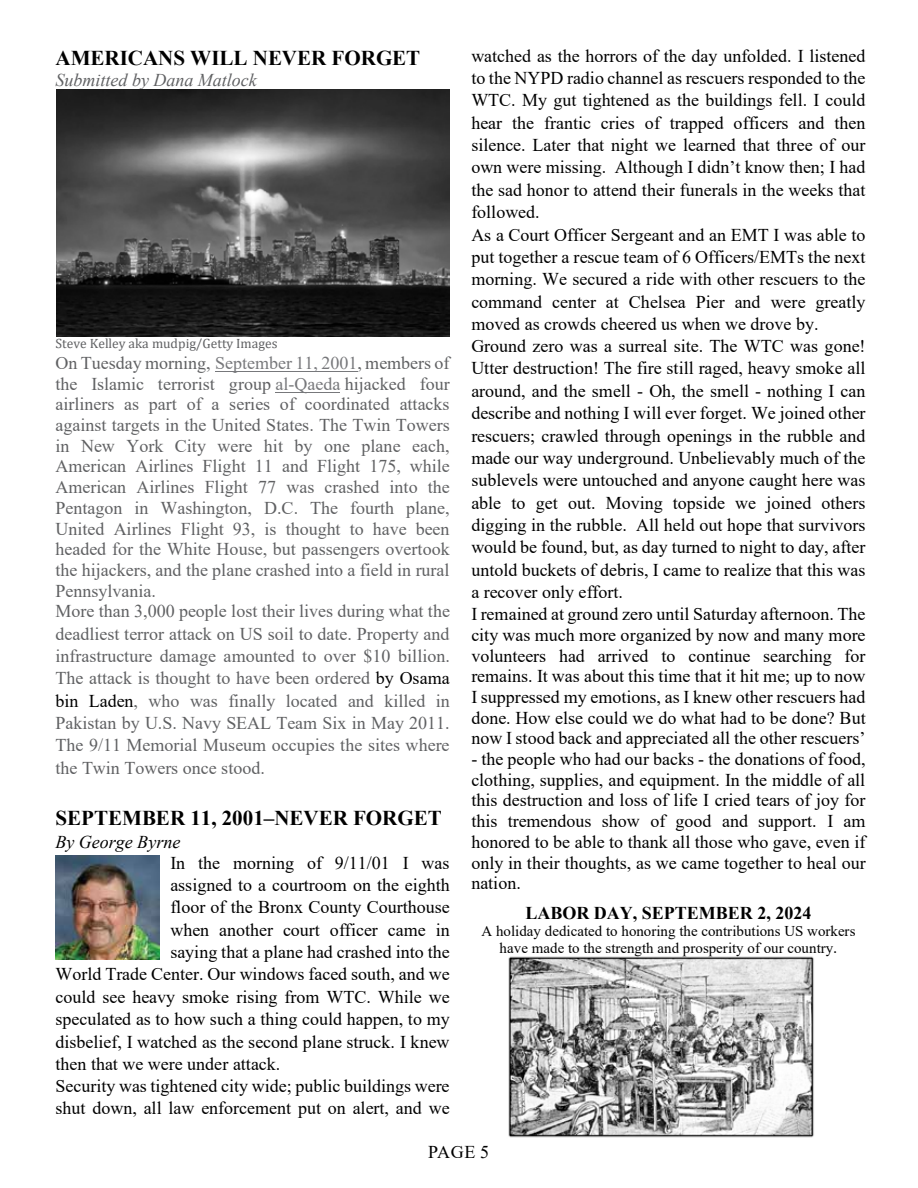
<style>
.page{position:relative;width:918px;height:1188px;background:#fff}
.page>*{position:absolute;margin:0;border:0;box-sizing:border-box;transform-origin:0 0}
.t1{font:700 21px "Times New Roman";color:#000}
.t2{font:18px/22.4px "Times New Roman";color:#000;text-align:justify}
.t3{font:18px/20.7px "Times New Roman";color:#606163}
.t4{font:700 18px "Times New Roman";color:#000}
.t5{font:italic 18px "Times New Roman";color:#606163}
.t6{font:italic 18px "Times New Roman";color:#000}
.t7{font:15px/16.5px "Times New Roman";color:#000;text-align:center}
.t8{font:13.5px "Cambria";color:#606163}
.s1{color:#77787b}
.s2{color:#000}
.s3{font-size:16.5px}
</style>
<div class="page">
<img style="left:508px;top:956px;width:306px;height:182px">
<hr style="left:215px;top:371px;width:142px;height:1px;background:#77787b">
<hr style="left:276px;top:392px;width:64px;height:1px;background:#77787b">
<img style="left:56px;top:856px;width:103px;height:103px">
<img style="left:56px;top:90px;width:393px;height:245px">
<img style="left:56px;top:335px;width:393px;height:2px">
<p class="t1" style="left:56px;top:43px;width:366px">AMERICANS WILL NEVER FORGET</p>
<p class="t5" style="left:56px;top:68px;width:203px">Submitted by Dana Matlock</p>
<p class="t8" style="left:56px;top:335px;width:223px">Steve Kelley aka mudpig/Getty Images</p>
<p class="t3" style="left:56px;top:352px;width:396px">On Tuesday morning, <span class="s1">September 11, 2001</span>, members of the Islamic terrorist group <span class="s1">al-Qaeda</span> hijacked four airliners as part of a series of coordinated attacks against targets in the United States. The Twin Towers in New York City were hit by one plane each, American Airlines Flight 11 and Flight 175, while American Airlines Flight 77 was crashed into the Pentagon in Washington, D.C. The fourth plane, United Airlines Flight 93, is thought to have been headed for the White House, but passengers overtook the hijackers, and the plane crashed into a field in rural Pennsylvania.<br>More than 3,000 people lost their lives during what the</p>
<p class="t3" style="left:56px;top:622px;width:396px;line-height:22.4px;text-align:justify">deadliest terror attack on US soil to date. Property and infrastructure damage amounted to over $10 billion.<br>The attack is thought to have been ordered <span class="s2">by Osama bin Laden</span>, who was finally located and killed in Pakistan by U.S. Navy SEAL Team Six in May 2011.<br>The 9/11 Memorial Museum occupies the sites where the Twin Towers once stood.</p>
<p class="t1" style="left:56px;top:803px;width:388px">SEPTEMBER 11, 2001–NEVER FORGET</p>
<p class="t6" style="left:56px;top:830px;width:126px">By George Byrne</p>
<p class="t2" style="left:170px;top:851px;width:281px">In the morning of 9/11/01 I was</p>
<p class="t2" style="left:170px;top:873px;width:281px">assigned to a courtroom on the eighth</p>
<p class="t2" style="left:170px;top:896px;width:281px">floor of the Bronx County Courthouse</p>
<p class="t2" style="left:170px;top:918px;width:281px">when another court officer came in</p>
<p class="t2" style="left:170px;top:940px;width:281px">saying that a plane had crashed into the</p>
<p class="t2" style="left:56px;top:963px;width:396px">World Trade Center. Our windows faced south, and we</p>
<p class="t2" style="left:56px;top:985px;width:396px">could see heavy smoke rising from WTC. While we</p>
<p class="t2" style="left:56px;top:1007px;width:396px">speculated as to how such a thing could happen, to my</p>
<p class="t2" style="left:56px;top:1030px;width:396px">disbelief, I watched as the second plane struck. I knew</p>
<p class="t2" style="left:56px;top:1052px;width:226px">then that we were under attack.</p>
<p class="t2" style="left:56px;top:1074px;width:396px">Security was tightened city wide; public buildings were</p>
<p class="t2" style="left:56px;top:1097px;width:396px">shut down, all law enforcement put on alert, and we</p>
<p class="t2" style="left:471px;top:44px;width:396px;text-align:left">watched as the horrors of the day unfolded. I listened to the NYPD radio channel as rescuers responded to the WTC. My gut tightened as the buildings fell. I could hear the frantic cries of trapped officers and then silence. Later that night we learned that three of our own were missing. Although I didn’t know then; I had the sad honor to attend their funerals in the weeks that followed.<br>As a Court Officer Sergeant and an EMT I was able to put together a rescue team of 6 Officers/EMTs the next morning. We secured a ride with other rescuers to the command center at Chelsea Pier and were greatly moved as crowds cheered us when we drove by.<br>Ground zero was a surreal site. The WTC was gone!<br>Utter destruction! The fire still raged, heavy smoke all around, and the smell - Oh, the smell - nothing I can describe and nothing I will ever forget. We joined other rescuers; crawled through openings in the rubble and made our way underground. Unbelievably much of the sublevels were untouched and anyone caught here was able to get out. Moving topside we joined others digging in the rubble. All held out hope that survivors would be found, but, as day turned to night to day, after untold buckets of debris, I came to realize that this was a recover only effort.<br>I remained at ground zero until Saturday afternoon. The</p>
<p class="t2" style="left:471px;top:624px;width:396px;line-height:20.7px">city was much more organized by now and many more volunteers had arrived to continue searching for remains. It was about this time that it hit me; up to now I suppressed my emotions, as I knew other rescuers had done. How else could we do what had to be done? But now I stood back and appreciated all the other rescuers’</p>
<p class="t2" style="left:471px;top:748px;width:396px;line-height:20.7px">- the people who had our backs - the donations of food, clothing, supplies, and equipment. In the middle of all this destruction and loss of life I cried tears of joy for this tremendous show of good and support. I am honored to be able to thank all those who gave, even if only in their thoughts, as we came together to heal our nation.</p>
<p class="t4" style="left:525px;top:900px;width:288px">LABOR DAY, SEPTEMBER 2, 2024</p>
<p class="t7" style="left:481px;top:923px;width:376px">A holiday dedicated to honoring the contributions US workers have made to the strength and prosperity of our country<span class="s3">.</span></p>
<p class="t2" style="left:428px;top:1140px;width:63px">PAGE 5</p>
</div>
